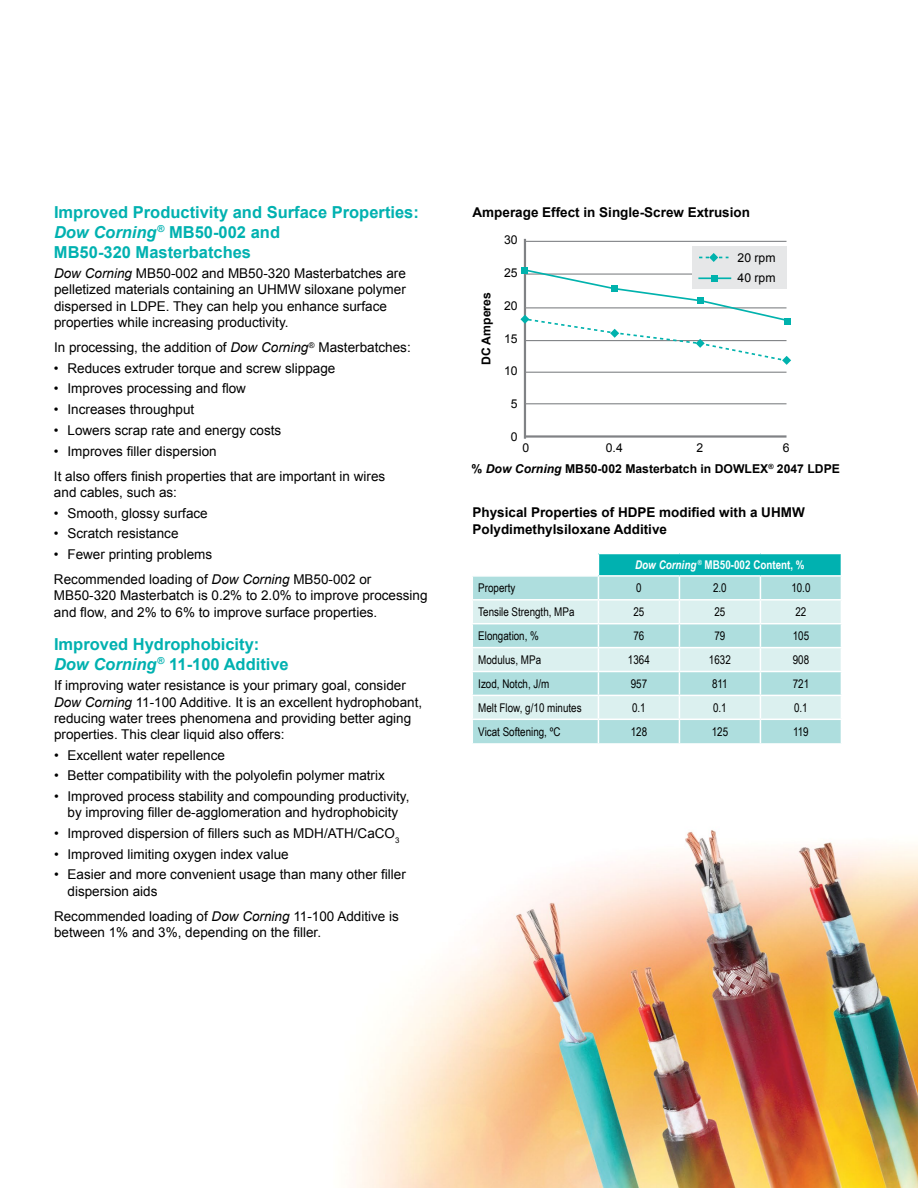
<style>
.page{position:relative;width:918px;height:1188px;background:#fff}
.page>*{position:absolute;margin:0;border:0;box-sizing:border-box;transform-origin:0 0}
.t1{font:700 16.5px/19.8px "Arial";color:#00b1b0}
.t2{font:13.5px/16.2px "Arial";color:#000}
.t3{font:700 13.5px/16.5px "Arial";color:#000}
.t4{font:700 12.15px "Arial";color:#000}
.t5{font:12.15px/20px "Arial";color:#000}
.t6{font:12px "Arial Narrow";color:#000}
.t7{font:700 12px "Arial Narrow";color:#fff}
.s1{font-style:italic}
</style>
<div class="page">
<img style="left:355px;top:743px;width:563px;height:445px">
<hr style="left:524px;top:239px;width:2px;height:200px;background:#808285">
<hr style="left:525px;top:435px;width:262px;height:3px;background:#808285">
<hr style="left:525px;top:241px;width:262px;height:1px;background:#808285">
<hr style="left:525px;top:372px;width:262px;height:1px;background:#808285">
<hr style="left:525px;top:403px;width:262px;height:1px;background:#808285">
<div style="left:692px;top:246px;width:95px;height:43px;background:#e6e7e8"></div>
<svg style="left:520px;top:253px;width:271px;height:112px"></svg>
<div style="left:697px;top:297px;width:7px;height:7px;background:#00b2ad"></div>
<div style="left:598px;top:554px;width:243px;height:22px;background:#00b1b0"></div>
<div style="left:473px;top:577px;width:368px;height:166px;background:#aedede"></div>
<svg style="left:473px;top:601px;width:368px;height:118px;background:#cae9e8"></svg>
<hr style="left:598px;top:575px;width:81px;height:2px;background:#fff">
<hr style="left:679px;top:575px;width:81px;height:2px;background:#fff">
<hr style="left:760px;top:575px;width:82px;height:2px;background:#fff">
<hr style="left:472px;top:599px;width:126px;height:2px;background:#fff">
<hr style="left:598px;top:599px;width:81px;height:2px;background:#fff">
<hr style="left:679px;top:599px;width:81px;height:2px;background:#fff">
<hr style="left:760px;top:599px;width:82px;height:2px;background:#fff">
<hr style="left:472px;top:623px;width:126px;height:1px;background:#fff">
<hr style="left:598px;top:623px;width:81px;height:1px;background:#fff">
<hr style="left:679px;top:623px;width:81px;height:1px;background:#fff">
<hr style="left:760px;top:623px;width:82px;height:1px;background:#fff">
<hr style="left:472px;top:647px;width:126px;height:1px;background:#fff">
<hr style="left:598px;top:647px;width:81px;height:1px;background:#fff">
<hr style="left:679px;top:647px;width:81px;height:1px;background:#fff">
<hr style="left:760px;top:647px;width:82px;height:1px;background:#fff">
<hr style="left:472px;top:671px;width:126px;height:1px;background:#fff">
<hr style="left:598px;top:671px;width:81px;height:1px;background:#fff">
<hr style="left:679px;top:671px;width:81px;height:1px;background:#fff">
<hr style="left:760px;top:671px;width:82px;height:1px;background:#fff">
<hr style="left:472px;top:695px;width:126px;height:1px;background:#fff">
<hr style="left:598px;top:695px;width:81px;height:1px;background:#fff">
<hr style="left:679px;top:695px;width:81px;height:1px;background:#fff">
<hr style="left:760px;top:695px;width:82px;height:1px;background:#fff">
<hr style="left:472px;top:719px;width:126px;height:1px;background:#fff">
<hr style="left:598px;top:719px;width:81px;height:1px;background:#fff">
<svg style="left:598px;top:554px;width:1px;height:189px"></svg>
<hr style="left:679px;top:719px;width:81px;height:1px;background:#fff">
<svg style="left:679px;top:577px;width:1px;height:166px"></svg>
<hr style="left:760px;top:719px;width:82px;height:1px;background:#fff">
<svg style="left:760px;top:577px;width:1px;height:166px"></svg>
<p class="t1" style="left:54px;top:203px;width:366px">Improved Productivity and Surface Properties:<br><span class="s1">Dow Corning</span><sup>®</sup> MB50-002 and<br>MB50-320 Masterbatches</p>
<p class="t2" style="left:54px;top:266px;width:353px"><span class="s1">Dow Corning</span> MB50-002 and MB50-320 Masterbatches are pelletized materials containing an UHMW siloxane polymer dispersed in LDPE. They can help you enhance surface properties while increasing productivity.</p>
<p class="t2" style="left:54px;top:339px;width:358px">In processing, the addition of <span class="s1">Dow Corning</span><sup>®</sup> Masterbatches:</p>
<p class="t2" style="left:54px;top:360px;width:283px">• Reduces extruder torque and screw slippage</p>
<p class="t2" style="left:54px;top:381px;width:194px">• Improves processing and flow</p>
<p class="t2" style="left:54px;top:401px;width:142px">• Increases throughput</p>
<p class="t2" style="left:54px;top:422px;width:229px">• Lowers scrap rate and energy costs</p>
<p class="t2" style="left:54px;top:438px;width:333px;line-height:25.2px">• Improves filler dispersion<br>It also offers finish properties that are important in wires</p>
<p class="t2" style="left:54px;top:484px;width:125px">and cables, such as:</p>
<p class="t2" style="left:54px;top:505px;width:155px">• Smooth, glossy surface</p>
<p class="t2" style="left:54px;top:526px;width:126px">• Scratch resistance</p>
<p class="t2" style="left:54px;top:542px;width:319px;line-height:25.2px">• Fewer printing problems<br>Recommended loading of <span class="s1">Dow Corning</span> MB50-002 or</p>
<p class="t2" style="left:54px;top:588px;width:375px">MB50-320 Masterbatch is 0.2% to 2.0% to improve processing and flow, and 2% to 6% to improve surface properties.</p>
<p class="t1" style="left:54px;top:635px;width:236px">Improved Hydrophobicity:<br><span class="s1">Dow Corning</span><sup>®</sup> 11-100 Additive</p>
<p class="t2" style="left:54px;top:678px;width:370px">If improving water resistance is your primary goal, consider <span class="s1">Dow Corning</span> 11-100 Additive. It is an excellent hydrophobant, reducing water trees phenomena and providing better aging properties. This clear liquid also offers:</p>
<p class="t2" style="left:54px;top:747px;width:173px">• Excellent water repellence</p>
<p class="t2" style="left:54px;top:768px;width:332px">• Better compatibility with the polyolefin polymer matrix</p>
<p class="t2" style="left:54px;top:788px;width:357px;text-align:center">• Improved process stability and compounding productivity, by improving filler de-agglomeration and hydrophobicity</p>
<p class="t2" style="left:54px;top:825px;width:347px">• Improved dispersion of fillers such as MDH/ATH/CaCO<sub>3</sub></p>
<p class="t2" style="left:54px;top:846px;width:236px">• Improved limiting oxygen index value</p>
<p class="t2" style="left:68px;top:867px;width:340px;text-indent:-14px">• Easier and more convenient usage than many other filler dispersion aids</p>
<p class="t2" style="left:54px;top:908px;width:346px">Recommended loading of <span class="s1">Dow Corning</span> 11-100 Additive is between 1% and 3%, depending on the filler.</p>
<p class="t3" style="left:472px;top:205px;width:279px">Amperage Effect in Single-Screw Extrusion</p>
<p class="t5" style="left:504px;top:230px;width:15px">30</p>
<p class="t5" style="left:504px;top:263px;width:15px">25</p>
<p class="t5" style="left:504px;top:296px;width:15px">20</p>
<p class="t5" style="left:504px;top:328px;width:15px">15</p>
<p class="t5" style="left:504px;top:361px;width:15px">10</p>
<p class="t5" style="left:511px;top:394px;width:8px">5</p>
<p class="t5" style="left:511px;top:427px;width:8px">0</p>
<p class="t5" style="left:738px;top:248px;width:39px">20 rpm<br>40 rpm</p>
<p class="t4" style="left:478px;top:365px;width:74px;rotate:-90deg">DC Amperes</p>
<p class="t5" style="left:522px;top:438px;width:8px">0</p>
<p class="t5" style="left:606px;top:438px;width:18px">0.4</p>
<p class="t5" style="left:696px;top:438px;width:8px">2</p>
<p class="t5" style="left:783px;top:438px;width:8px">6</p>
<p class="t4" style="left:472px;top:460px;width:370px">% <span class="s1">Dow Corning</span> MB50-002 Masterbatch in DOWLEX<sup>®</sup> 2047 LDPE</p>
<p class="t3" style="left:472px;top:505px;width:334px">Physical Properties of HDPE modified with a UHMW<br>Polydimethylsiloxane Additive</p>
<p class="t7" style="left:635px;top:556px;width:171px"><span class="s1">Dow Corning</span> <sup>®</sup> MB50-002 Content, %</p>
<p class="t6" style="left:478px;top:579px;width:39px">Property</p>
<p class="t6" style="left:636px;top:579px;width:7px">0</p>
<p class="t6" style="left:713px;top:579px;width:15px">2.0</p>
<p class="t6" style="left:791px;top:579px;width:21px">10.0</p>
<p class="t6" style="left:478px;top:603px;width:98px">Tensile Strength, MPa</p>
<p class="t6" style="left:633px;top:603px;width:12px">25</p>
<p class="t6" style="left:714px;top:603px;width:12px">25</p>
<p class="t6" style="left:795px;top:603px;width:12px">22</p>
<p class="t6" style="left:478px;top:627px;width:62px">Elongation, %</p>
<p class="t6" style="left:633px;top:627px;width:12px">76</p>
<p class="t6" style="left:714px;top:627px;width:12px">79</p>
<p class="t6" style="left:793px;top:627px;width:18px">105</p>
<p class="t6" style="left:478px;top:651px;width:64px">Modulus, MPa</p>
<p class="t6" style="left:628px;top:651px;width:23px">1364</p>
<p class="t6" style="left:709px;top:651px;width:23px">1632</p>
<p class="t6" style="left:793px;top:651px;width:18px">908</p>
<p class="t6" style="left:478px;top:675px;width:73px">Izod, Notch, J/m</p>
<p class="t6" style="left:631px;top:675px;width:18px">957</p>
<p class="t6" style="left:712px;top:675px;width:17px">811</p>
<p class="t6" style="left:793px;top:675px;width:18px">721</p>
<p class="t6" style="left:478px;top:699px;width:105px">Melt Flow, g/10 minutes</p>
<p class="t6" style="left:632px;top:699px;width:15px">0.1</p>
<p class="t6" style="left:713px;top:699px;width:15px">0.1</p>
<p class="t6" style="left:794px;top:699px;width:15px">0.1</p>
<p class="t6" style="left:478px;top:723px;width:84px">Vicat Softening, ºC</p>
<p class="t6" style="left:631px;top:723px;width:18px">128</p>
<p class="t6" style="left:712px;top:723px;width:18px">125</p>
<p class="t6" style="left:793px;top:723px;width:17px">119</p>
</div>
